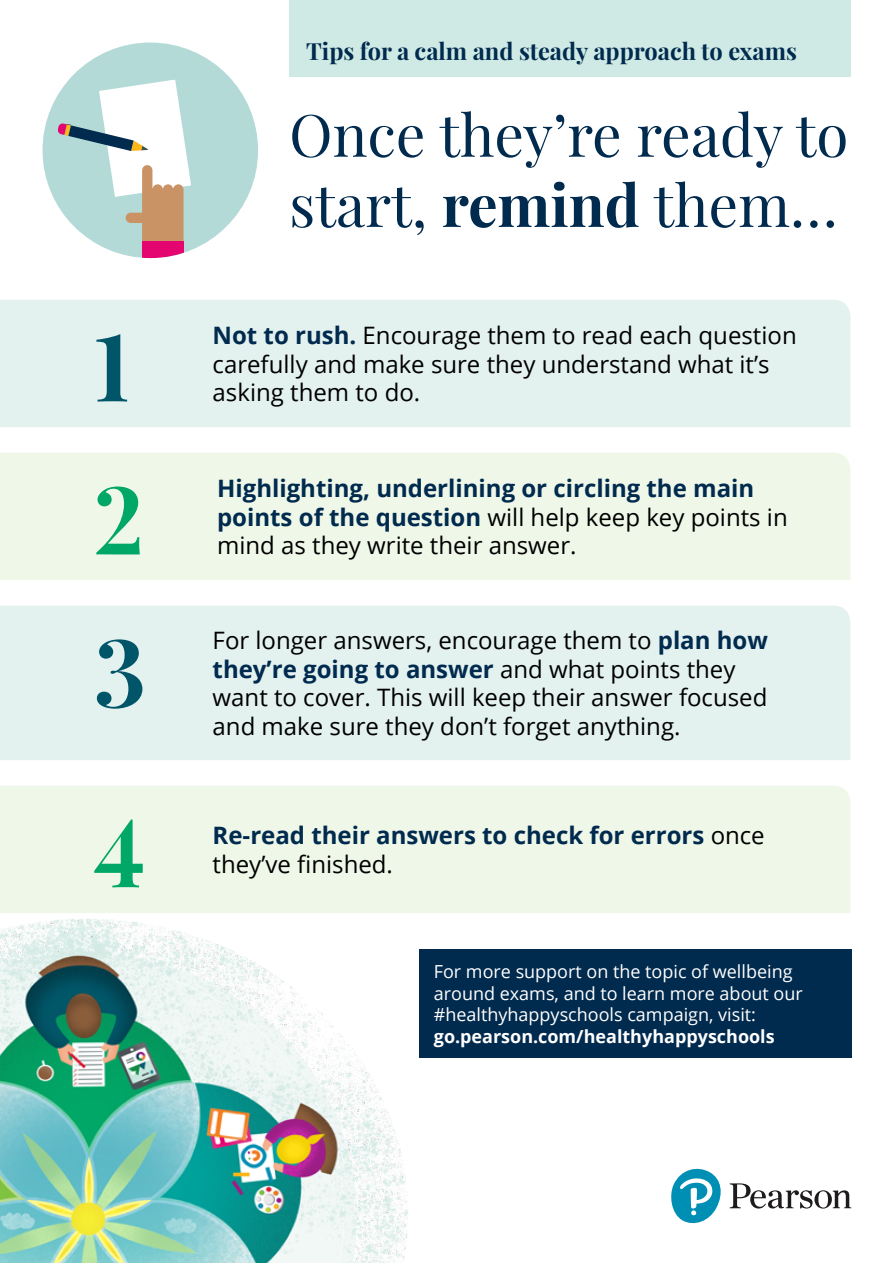
<style>
.page{position:relative;width:893px;height:1263px;background:#fff}
.page>*{position:absolute;margin:0;border:0;box-sizing:border-box;transform-origin:0 0}
.t1{font:700 94.05px "Playfair Display";color:#005568}
.t2{font:700 94.05px "Playfair Display";color:#00a766}
.t3{font:58.5px/70.2px "Playfair Display";color:#002a4e}
.t4{font:24px/28.8px "Open Sans";color:#000}
.t5{font:700 24px/28.8px "Open Sans";color:#002a4e}
.t6{font:700 23.55px "Playfair Display";color:#002a4e}
.t7{font:18px/21.6px "Open Sans";color:#fff}
.t8{font:700 18px "Open Sans";color:#fff}
.s1{font-weight:700}
.s2{font-weight:700;color:#002a4e}
.s3{font-weight:400;color:#000}
</style>
<div class="page">
<svg style="left:671px;top:1168px;width:180px;height:56px"></svg>
<div style="left:289px;top:0;width:561px;height:77px;background:#cfeae4"></div>
<div style="left:43px;top:43px;width:215px;height:215px;background:#b4dad8;border-radius:50%"></div>
<div style="left:142px;top:242px;width:42px;height:16px;background:#e40571"></div>
<svg style="left:58px;top:80px;width:133px;height:162px"></svg>
<div style="left:0;top:300px;width:850px;height:127px;background:#e3f1ef"></div>
<div style="left:0;top:605px;width:850px;height:155px;background:#e3f1ef"></div>
<div style="left:0;top:786px;width:850px;height:127px;background:#eff7e8"></div>
<div style="left:0;top:453px;width:850px;height:127px;background:#eff7e8"></div>
<div style="left:419px;top:949px;width:432px;height:109px;background:#002a4e"></div>
<img style="left:0;top:919px;width:408px;height:344px">
<p class="t6" style="left:306px;top:36px;width:492px">Tips for a calm and steady approach to exams</p>
<h2 class="t3" style="left:289px;top:100px;width:561px">Once they’re ready to start, <span class="s1">remind</span> them…</h2>
<h1 class="t1" style="left:94px;top:307px;width:38px">1</h1>
<p class="t4" style="left:213px;top:320px;width:586px"><span class="s2">Not to rush.</span> Encourage them to read each question carefully and make sure they understand what it’s asking them to do.</p>
<h1 class="t2" style="left:94px;top:460px;width:52px">2</h1>
<p class="t5" style="left:217px;top:473px;width:572px">Highlighting, underlining or circling the main points of the question <span class="s3">will help keep key points in mind as they write their answer.</span></p>
<h1 class="t1" style="left:94px;top:613px;width:54px">3</h1>
<p class="t4" style="left:213px;top:625px;width:557px">For longer answers, encourage them to <span class="s2">plan how they’re going to answer</span> and what points they want to cover. This will keep their answer focused and make sure they don’t forget anything.</p>
<h1 class="t2" style="left:94px;top:793px;width:53px">4</h1>
<p class="t5" style="left:213px;top:820px;width:554px">Re-read their answers to check for errors <span class="s3">once they’ve finished.</span></p>
<p class="t7" style="left:434px;top:960px;width:370px">For more support on the topic of wellbeing around exams, and to learn more about our #healthyhappyschools campaign, visit:</p>
<p class="t8" style="left:434px;top:1023px;width:342px">go.pearson.com/healthyhappyschools</p>
</div>
